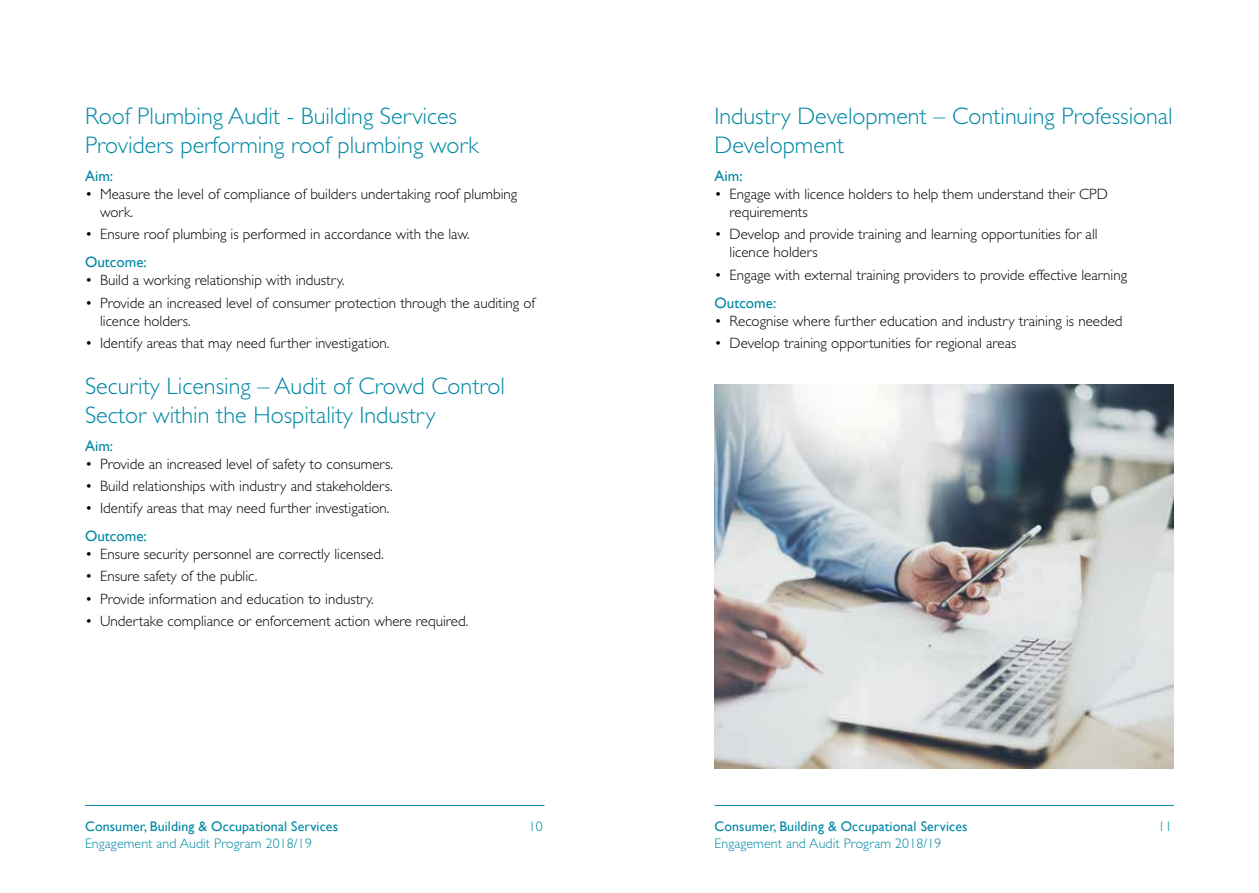
<style>
.page{position:relative;width:1259px;height:893px;background:#fff}
.page>*{position:absolute;margin:0;border:0;box-sizing:border-box;transform-origin:0 0}
.sub{font:300 24px/28.8px "Gill Sans";color:#0088a5}
.body_bullet{font:300 15px/18px "Gill Sans";color:#000}
.sub_sub_sub{font:15px "Gill Sans";color:#0088a5}
.t1{font:13.8px "Gill Sans";letter-spacing:.01em;color:#0088a5}
.t2{font:300 13.8px "Gill Sans";letter-spacing:.01em;color:#0088a5}
</style>
<div class="page">
<hr style="left:85px;top:805px;width:459px;height:1px;background:#0088a5">
<hr style="left:714px;top:805px;width:460px;height:1px;background:#0088a5">
<img style="left:714px;top:385px;width:460px;height:383px">
<p class="sub" style="left:85px;top:102px;width:395px">Roof Plumbing Audit - Building Services<br>Providers performing roof plumbing work</p>
<p class="sub_sub_sub" style="left:85px;top:167px;width:30px">Aim:</p>
<p class="body_bullet" style="left:100px;top:185px;width:419px;text-indent:-15px">• Measure the level of compliance of builders undertaking roof plumbing work.</p>
<p class="body_bullet" style="left:85px;top:226px;width:386px">• Ensure roof plumbing is performed in accordance with the law.</p>
<p class="sub_sub_sub" style="left:85px;top:253px;width:63px">Outcome:</p>
<p class="body_bullet" style="left:85px;top:272px;width:261px">• Build a working relationship with industry.</p>
<p class="body_bullet" style="left:100px;top:294px;width:437px;text-indent:-15px">• Provide an increased level of consumer protection through the auditing of licence holders.</p>
<p class="body_bullet" style="left:85px;top:334px;width:306px">• Identify areas that may need further investigation.</p>
<p class="sub" style="left:85px;top:372px;width:421px">Security Licensing – Audit of Crowd Control<br>Sector within the Hospitality Industry</p>
<p class="sub_sub_sub" style="left:85px;top:437px;width:30px">Aim:</p>
<p class="body_bullet" style="left:85px;top:455px;width:309px">• Provide an increased level of safety to consumers.</p>
<p class="body_bullet" style="left:85px;top:477px;width:309px">• Build relationships with industry and stakeholders.</p>
<p class="body_bullet" style="left:85px;top:499px;width:306px">• Identify areas that may need further investigation.</p>
<p class="sub_sub_sub" style="left:85px;top:527px;width:63px">Outcome:</p>
<p class="body_bullet" style="left:85px;top:545px;width:300px">• Ensure security personnel are correctly licensed.</p>
<p class="body_bullet" style="left:85px;top:567px;width:174px">• Ensure safety of the public.</p>
<p class="body_bullet" style="left:85px;top:590px;width:290px">• Provide information and education to industry.</p>
<p class="body_bullet" style="left:85px;top:612px;width:385px">• Undertake compliance or enforcement action where required.</p>
<p class="t1" style="left:85px;top:818px;width:254px">Consumer, Building &amp; Occupational Services</p>
<p class="t2" style="left:529px;top:819px;width:15px">10</p>
<p class="t2" style="left:85px;top:835px;width:228px">Engagement and Audit Program 2018/19</p>
<p class="sub" style="left:714px;top:102px;width:460px">Industry Development – Continuing Professional<br>Development</p>
<p class="sub_sub_sub" style="left:714px;top:167px;width:30px">Aim:</p>
<p class="body_bullet" style="left:729px;top:185px;width:380px;text-indent:-15px">• Engage with licence holders to help them understand their CPD requirements</p>
<p class="body_bullet" style="left:729px;top:226px;width:369px;text-indent:-15px">• Develop and provide training and learning opportunities for all licence holders</p>
<p class="body_bullet" style="left:714px;top:266px;width:414px">• Engage with external training providers to provide effective learning</p>
<p class="sub_sub_sub" style="left:714px;top:294px;width:63px">Outcome:</p>
<p class="body_bullet" style="left:714px;top:312px;width:409px">• Recognise where further education and industry training is needed</p>
<p class="body_bullet" style="left:714px;top:334px;width:303px">• Develop training opportunities for regional areas</p>
<p class="t1" style="left:714px;top:818px;width:254px">Consumer, Building &amp; Occupational Services</p>
<p class="t2" style="left:1158px;top:819px;width:15px">11</p>
<p class="t2" style="left:714px;top:835px;width:228px">Engagement and Audit Program 2018/19</p>
</div>
